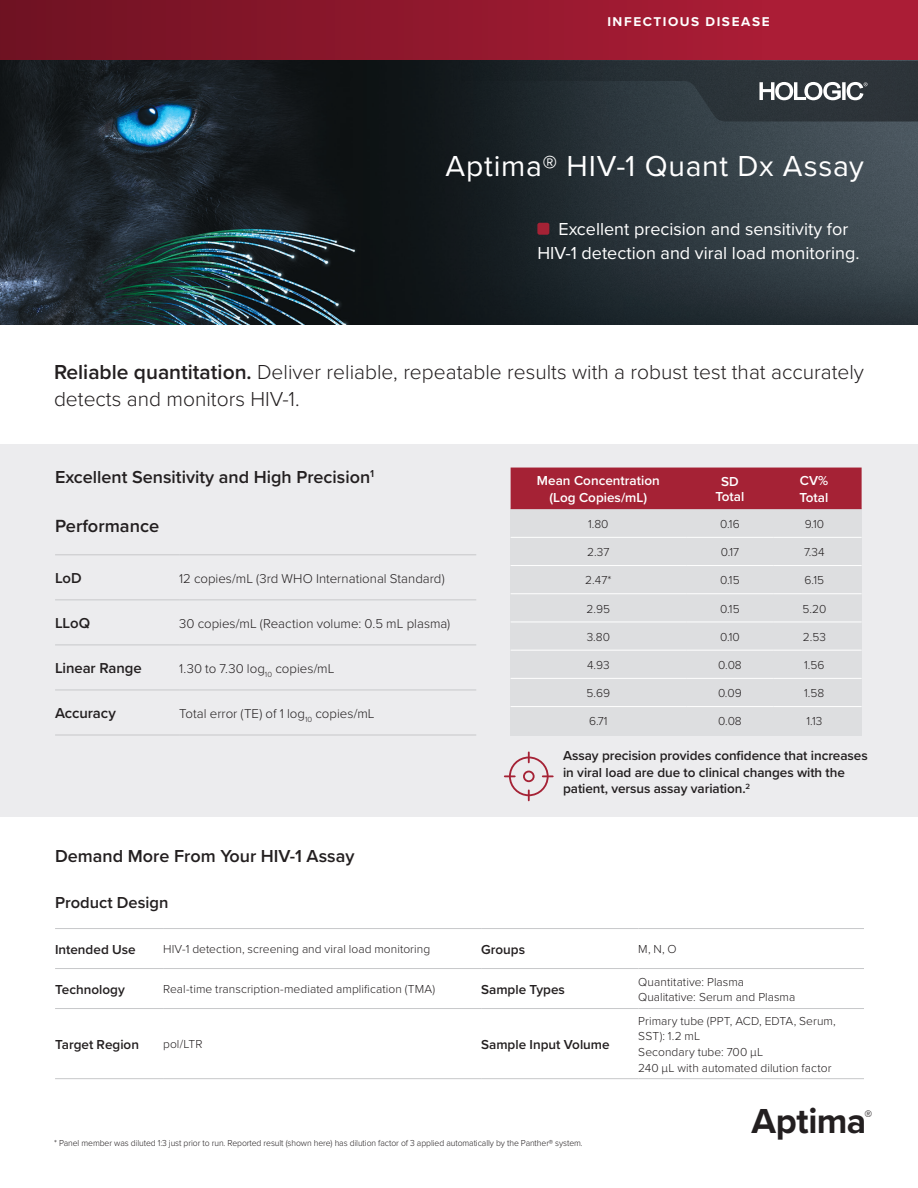
<style>
.page{position:relative;width:918px;height:1188px;background:#fff}
.page>*{position:absolute;margin:0;border:0;box-sizing:border-box;transform-origin:0 0}
.t1{font:700 36px "Proxima Nova";letter-spacing:-.01em;color:#231f20}
.t2{font:30px "Proxima Nova";letter-spacing:.025em;color:#fff}
.t3{font:300 21px/27px "Proxima Nova";color:#231f20}
.t4{font:600 18.3px "Proxima Nova";color:#231f20}
.t5{font:18px/24px "Proxima Nova";color:#fff;text-align:center}
.t6{font:600 18px "Proxima Nova";color:#231f20}
.t7{font:600 16.5px "Proxima Nova";color:#231f20}
.t8{font:300 15.75px "Proxima Nova";color:#231f20}
.t9{font:600 14.85px "Proxima Nova";letter-spacing:-.005em;color:#231f20}
.Body_Copy{font:600 13.5px/16.5px "Proxima Nova";letter-spacing:-.005em;color:#231f20}
.t10{font:600 13.5px/16.5px "Proxima Nova";color:#fff;text-align:center}
.t11{font:300 13.2px "Proxima Nova";color:#231f20}
.t12{font:700 13.2px "Proxima Nova";letter-spacing:.115em;color:#fff}
.Table_-_Text{font:300 12px/15px "Proxima Nova";letter-spacing:.005em;color:#231f20}
.Sign-off{font:300 9px "Proxima Nova";letter-spacing:-.01em;color:#231f20;scale:.96 1}
.s1{font-weight:600}
</style>
<div class="page">
<svg style="left:0;top:0;width:918px;height:61px;background:#8f182d"></svg>
<div style="left:0;top:444px;width:918px;height:373px;background:#ececee"></div>
<img style="left:0;top:122px;width:918px;height:203px">
<div style="left:537px;top:223px;width:12px;height:12px;background:#a52235;border-radius:2px"></div>
<svg style="left:0;top:61px;width:918px;height:61px;background:#1e262b"></svg>
<svg style="left:759px;top:82px;width:108px;height:18px"></svg>
<div style="left:511px;top:508px;width:351px;height:227px;background:#dddee0"></div>
<div style="left:511px;top:468px;width:351px;height:41px;background:#a52235"></div>
<hr style="left:511px;top:537px;width:175px;height:1px;background:#fff">
<hr style="left:686px;top:537px;width:88px;height:1px;background:#fff">
<hr style="left:774px;top:537px;width:88px;height:1px;background:#fff">
<hr style="left:511px;top:565px;width:175px;height:1px;background:#fff">
<hr style="left:686px;top:565px;width:88px;height:1px;background:#fff">
<hr style="left:774px;top:565px;width:88px;height:1px;background:#fff">
<hr style="left:511px;top:593px;width:175px;height:1px;background:#fff">
<hr style="left:686px;top:593px;width:88px;height:1px;background:#fff">
<hr style="left:774px;top:593px;width:88px;height:1px;background:#fff">
<hr style="left:511px;top:622px;width:175px;height:1px;background:#fff">
<hr style="left:686px;top:622px;width:88px;height:1px;background:#fff">
<hr style="left:774px;top:622px;width:88px;height:1px;background:#fff">
<hr style="left:511px;top:650px;width:175px;height:1px;background:#fff">
<hr style="left:686px;top:650px;width:88px;height:1px;background:#fff">
<hr style="left:774px;top:650px;width:88px;height:1px;background:#fff">
<hr style="left:511px;top:678px;width:175px;height:1px;background:#fff">
<hr style="left:686px;top:678px;width:88px;height:1px;background:#fff">
<hr style="left:774px;top:678px;width:88px;height:1px;background:#fff">
<hr style="left:511px;top:706px;width:175px;height:1px;background:#fff">
<hr style="left:686px;top:706px;width:88px;height:1px;background:#fff">
<hr style="left:774px;top:706px;width:88px;height:1px;background:#fff">
<hr style="left:55px;top:600px;width:124px;height:1px;background:#c7c8ca">
<hr style="left:179px;top:600px;width:297px;height:1px;background:#c7c8ca">
<hr style="left:55px;top:645px;width:124px;height:1px;background:#c7c8ca">
<hr style="left:179px;top:645px;width:297px;height:1px;background:#c7c8ca">
<hr style="left:55px;top:690px;width:124px;height:1px;background:#c7c8ca">
<hr style="left:179px;top:690px;width:297px;height:1px;background:#c7c8ca">
<hr style="left:55px;top:735px;width:124px;height:1px;background:#c7c8ca">
<hr style="left:179px;top:735px;width:297px;height:1px;background:#c7c8ca">
<hr style="left:55px;top:555px;width:124px;height:1px;background:#c7c8ca">
<hr style="left:179px;top:555px;width:297px;height:1px;background:#c7c8ca">
<hr style="left:481px;top:928px;width:157px;height:1px;background:#c7c8ca">
<hr style="left:638px;top:928px;width:226px;height:1px;background:#c7c8ca">
<hr style="left:55px;top:968px;width:108px;height:1px;background:#c7c8ca">
<hr style="left:163px;top:968px;width:318px;height:1px;background:#c7c8ca">
<hr style="left:481px;top:968px;width:157px;height:1px;background:#c7c8ca">
<hr style="left:638px;top:968px;width:226px;height:1px;background:#c7c8ca">
<hr style="left:55px;top:1008px;width:108px;height:1px;background:#c7c8ca">
<hr style="left:163px;top:1008px;width:318px;height:1px;background:#c7c8ca">
<hr style="left:481px;top:1008px;width:157px;height:1px;background:#c7c8ca">
<hr style="left:638px;top:1008px;width:226px;height:1px;background:#c7c8ca">
<hr style="left:55px;top:1078px;width:108px;height:1px;background:#c7c8ca">
<hr style="left:163px;top:1078px;width:318px;height:1px;background:#c7c8ca">
<hr style="left:481px;top:1078px;width:157px;height:1px;background:#c7c8ca">
<hr style="left:638px;top:1078px;width:226px;height:1px;background:#c7c8ca">
<hr style="left:55px;top:928px;width:108px;height:1px;background:#c7c8ca">
<hr style="left:163px;top:928px;width:318px;height:1px;background:#c7c8ca">
<svg style="left:505px;top:752px;width:48px;height:48px"></svg>
<div style="left:523px;top:771px;width:12px;height:11px;border:2px solid #a52235;border-radius:50%"></div>
<p class="t12" style="left:607px;top:12px;width:164px">INFECTIOUS DISEASE</p>
<p class="t2" style="left:446px;top:143px;width:420px">Aptima® HIV-1 Quant Dx Assay</p>
<p class="t5" style="left:537px;top:216px;width:324px">Excellent precision and sensitivity for<br>HIV-1 detection and viral load monitoring.</p>
<p class="t3" style="left:54px;top:358px;width:812px"><span class="s1">Reliable quantitation.</span> Deliver reliable, repeatable results with a robust test that accurately detects and monitors HIV-1.</p>
<p class="t6" style="left:55px;top:464px;width:321px">Excellent Sensitivity and High Precision<sup>1</sup></p>
<p class="t4" style="left:55px;top:512px;width:106px">Performance</p>
<p class="t9" style="left:55px;top:567px;width:28px">LoD</p>
<p class="t11" style="left:179px;top:568px;width:267px">12 copies/mL (3rd WHO International Standard)</p>
<p class="t9" style="left:55px;top:612px;width:37px">LLoQ</p>
<p class="t11" style="left:179px;top:613px;width:273px">30 copies/mL (Reaction volume: 0.5 mL plasma)</p>
<p class="t9" style="left:55px;top:657px;width:88px">Linear Range</p>
<p class="t11" style="left:179px;top:658px;width:157px">1.30 to 7.30 log<sub>10</sub> copies/mL</p>
<p class="t9" style="left:55px;top:702px;width:62px">Accuracy</p>
<p class="t11" style="left:179px;top:703px;width:197px">Total error (TE) of 1 log<sub>10</sub> copies/mL</p>
<p class="t10" style="left:537px;top:472px;width:124px">Mean Concentration (Log Copies/mL)</p>
<p class="t10" style="left:721px;top:473px;width:19px">SD</p>
<p class="t10" style="left:716px;top:488px;width:30px">Total</p>
<p class="t10" style="left:800px;top:472px;width:30px">CV%</p>
<p class="t10" style="left:800px;top:489px;width:30px">Total</p>
<p class="Table_-_Text" style="left:588px;top:516px;width:22px">1.80</p>
<p class="Table_-_Text" style="left:720px;top:516px;width:21px">0.16</p>
<p class="Table_-_Text" style="left:805px;top:516px;width:21px">9.10</p>
<p class="Table_-_Text" style="left:587px;top:544px;width:24px">2.37</p>
<p class="Table_-_Text" style="left:721px;top:544px;width:20px">0.17</p>
<p class="Table_-_Text" style="left:804px;top:544px;width:22px">7.34</p>
<p class="Table_-_Text" style="left:585px;top:572px;width:28px">2.47*</p>
<p class="Table_-_Text" style="left:720px;top:572px;width:21px">0.15</p>
<p class="Table_-_Text" style="left:805px;top:572px;width:21px">6.15</p>
<p class="Table_-_Text" style="left:587px;top:600px;width:25px">2.95</p>
<p class="Table_-_Text" style="left:720px;top:600px;width:21px">0.15</p>
<p class="Table_-_Text" style="left:802px;top:600px;width:25px">5.20</p>
<p class="Table_-_Text" style="left:587px;top:629px;width:25px">3.80</p>
<p class="Table_-_Text" style="left:720px;top:629px;width:21px">0.10</p>
<p class="Table_-_Text" style="left:803px;top:629px;width:25px">2.53</p>
<p class="Table_-_Text" style="left:587px;top:657px;width:24px">4.93</p>
<p class="Table_-_Text" style="left:718px;top:657px;width:25px">0.08</p>
<p class="Table_-_Text" style="left:804px;top:657px;width:22px">1.56</p>
<p class="Table_-_Text" style="left:587px;top:685px;width:25px">5.69</p>
<p class="Table_-_Text" style="left:718px;top:685px;width:25px">0.09</p>
<p class="Table_-_Text" style="left:804px;top:685px;width:22px">1.58</p>
<p class="Table_-_Text" style="left:589px;top:713px;width:20px">6.71</p>
<p class="Table_-_Text" style="left:718px;top:713px;width:25px">0.08</p>
<p class="Table_-_Text" style="left:807px;top:713px;width:17px">1.13</p>
<p class="Body_Copy" style="left:563px;top:747px;width:306px">Assay precision provides confidence that increases in viral load are due to clinical changes with the patient, versus assay variation.<sup>2</sup></p>
<p class="t6" style="left:55px;top:843px;width:301px">Demand More From Your HIV-1 Assay</p>
<p class="t7" style="left:55px;top:891px;width:115px">Product Design</p>
<p class="Body_Copy" style="left:55px;top:941px;width:82px">Intended Use</p>
<p class="Table_-_Text" style="left:163px;top:941px;width:269px">HIV-1 detection, screening and viral load monitoring</p>
<p class="Body_Copy" style="left:481px;top:941px;width:46px">Groups</p>
<p class="Table_-_Text" style="left:638px;top:941px;width:40px">M, N, O</p>
<p class="Body_Copy" style="left:55px;top:981px;width:71px">Technology</p>
<p class="Table_-_Text" style="left:163px;top:981px;width:274px">Real-time transcription-mediated amplification (TMA)</p>
<p class="Body_Copy" style="left:481px;top:981px;width:85px">Sample Types</p>
<p class="Table_-_Text" style="left:638px;top:974px;width:107px">Quantitative: Plasma</p>
<p class="Table_-_Text" style="left:638px;top:989px;width:158px">Qualitative: Serum and Plasma</p>
<p class="Body_Copy" style="left:55px;top:1036px;width:85px">Target Region</p>
<p class="Table_-_Text" style="left:163px;top:1036px;width:41px">pol/LTR</p>
<p class="Body_Copy" style="left:481px;top:1036px;width:130px">Sample Input Volume</p>
<p class="Sign-off" style="left:54px;top:1136px;width:552px">* Panel member was diluted 1:3 just prior to run. Reported result (shown here) has dilution factor of 3 applied automatically by the Panther® system.</p>
<p class="Table_-_Text" style="left:638px;top:1013px;width:199px">Primary tube (PPT, ACD, EDTA, Serum,<br>SST): 1.2 mL</p>
<p class="Table_-_Text" style="left:638px;top:1044px;width:126px">Secondary tube: 700 µL</p>
<p class="Table_-_Text" style="left:638px;top:1060px;width:195px">240 µL with automated dilution factor</p>
<p class="t1" style="left:752px;top:1094px;width:116px">Aptima</p>
<p class="t8" style="left:865px;top:1104px;width:9px">®</p>
</div>
